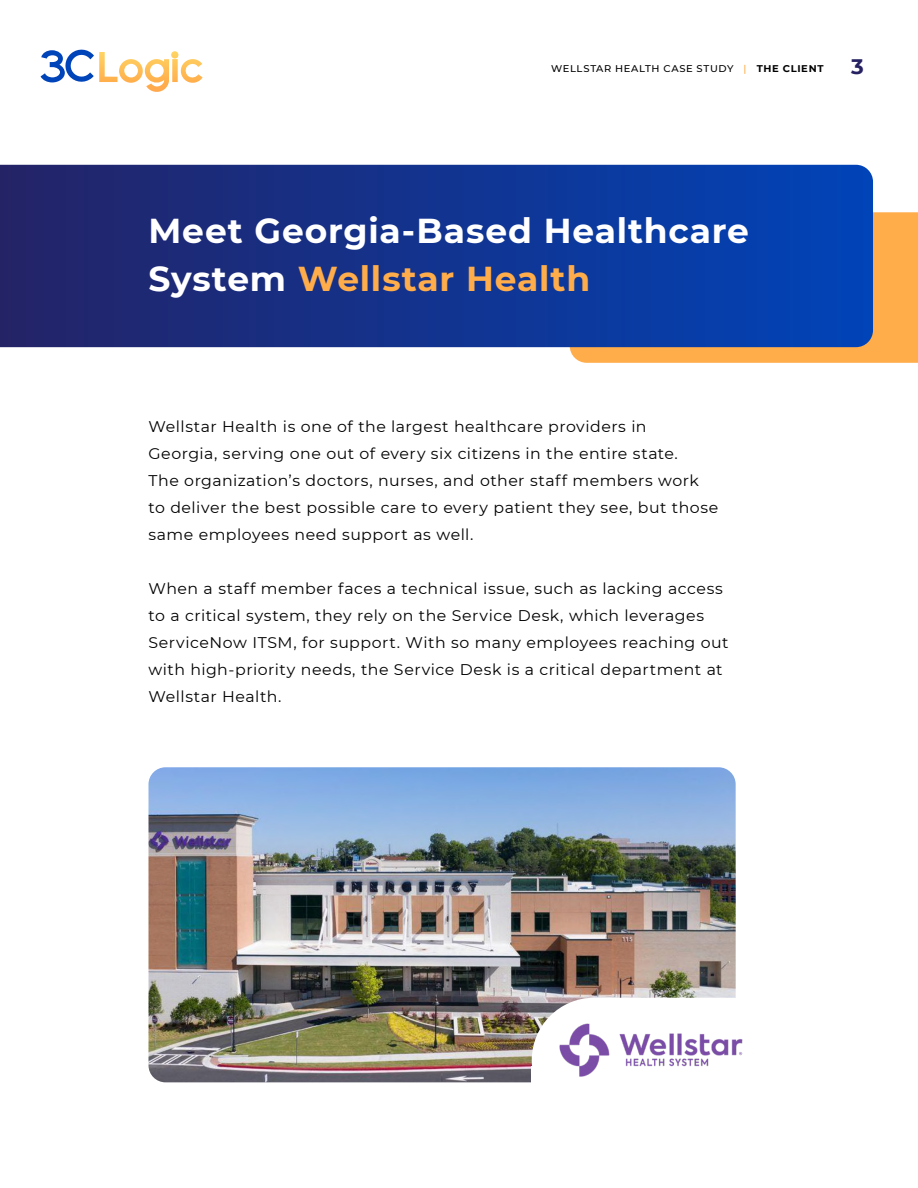
<style>
.page{position:relative;width:918px;height:1188px;background:#fff}
.page>*{position:absolute;margin:0;border:0;box-sizing:border-box;transform-origin:0 0}
.t1{font:700 34.5px/48px "Montserrat";letter-spacing:.02em;color:#fff}
.t2{font:700 21px "Montserrat";color:#262161}
.t3{font:15.45px/27px "Montserrat";letter-spacing:.03em;color:#000}
.t4{font:500 9.75px "Montserrat";letter-spacing:.065em;color:#000}
.s1{color:#ffad4b}
.s2{font-weight:700}
</style>
<div class="page">
<div style="left:570px;top:212px;width:348px;height:151px;background:#ffad4b"></div>
<svg style="left:0;top:165px;width:873px;height:182px;background:#12338f"></svg>
<img style="left:148px;top:767px;width:588px;height:315px">
<div style="left:532px;top:998px;width:262px;height:125px;background:#fff;border-radius:62px"></div>
<img style="left:550px;top:1003px;width:193px;height:74px">
<svg style="left:41px;top:50px;width:161px;height:42px"></svg>
<p class="t4" style="left:551px;top:62px;width:274px">WELLSTAR HEALTH CASE STUDY <span class="s1">|</span> <span class="s2">THE CLIENT</span></p>
<h2 class="t2" style="left:851px;top:52px;width:14px">3</h2>
<h1 class="t1" style="left:148px;top:205px;width:602px">Meet Georgia-Based Healthcare<br>System <span class="s1">Wellstar Health</span></h1>
<p class="t3" style="left:148px;top:412px;width:571px">Wellstar Health is one of the largest healthcare providers in Georgia, serving one out of every six citizens in the entire state.<br>The organization’s doctors, nurses, and other staff members work to deliver the best possible care to every patient they see, but those same employees need support as well.</p>
<p class="t3" style="left:148px;top:574px;width:582px">When a staff member faces a technical issue, such as lacking access to a critical system, they rely on the Service Desk, which leverages ServiceNow ITSM, for support. With so many employees reaching out with high-priority needs, the Service Desk is a critical department at Wellstar Health.</p>
</div>
